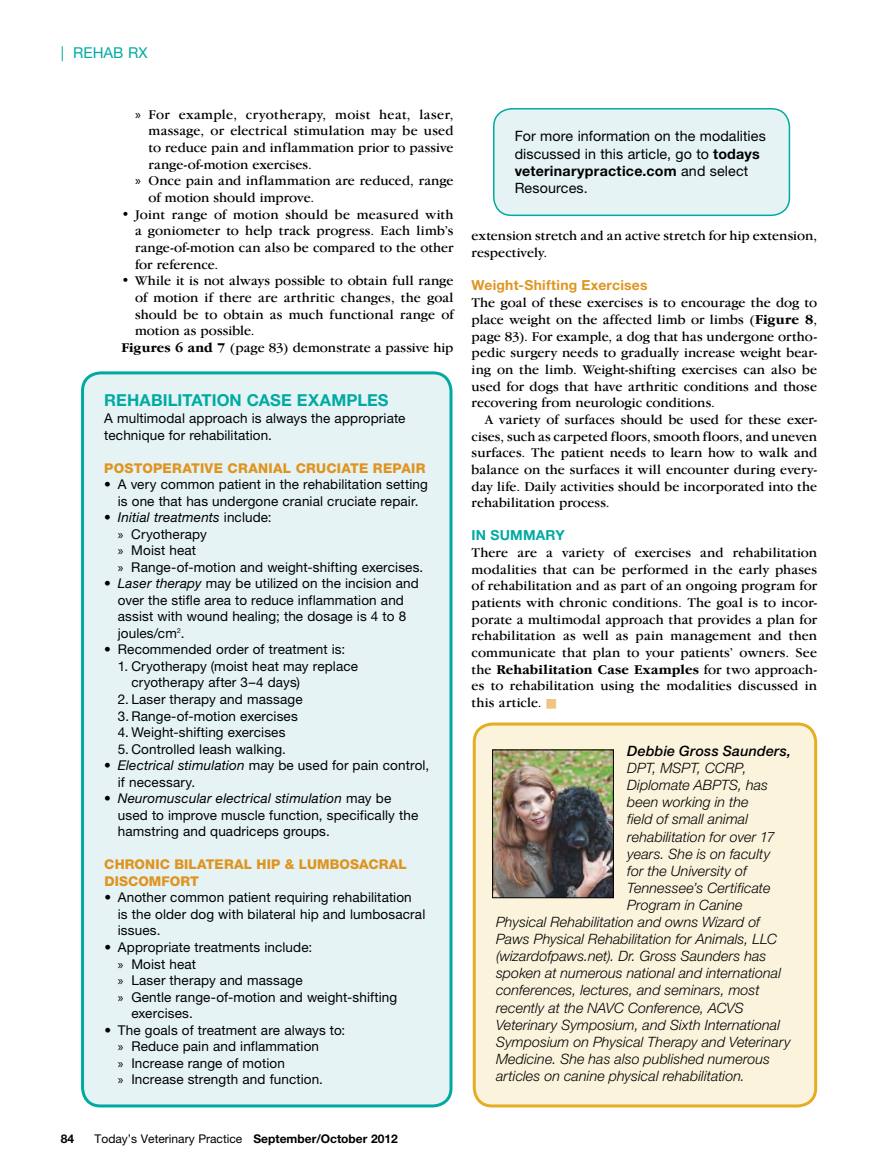
<style>
.page{position:relative;width:878px;height:1175px;background:#fff}
.page>*{position:absolute;margin:0;border:0;box-sizing:border-box;transform-origin:0 0}
.t1{font:700 16.5px "Helvetica Neue LT Std";letter-spacing:.005em;color:#00aaa2}
.t2{font:15px "Helvetica Neue LT Std";color:#00aaa2}
.t3{font:italic 300 14.25px "Helvetica Neue LT Std";letter-spacing:.005em;color:#000}
.t4{font:14.25px/17.1px "Helvetica Neue LT Std";letter-spacing:.005em;color:#000}
.t5{font:italic 500 14.25px "Helvetica Neue LT Std";letter-spacing:.015em;color:#000}
.t6{font:13.8px/16.6px "Garamond IT Cby BT";letter-spacing:.005em;color:#000}
.t7{font:13.8px "Garamond IT Cby BT";letter-spacing:.025em;color:#000}
.t8{font:700 13.8px "Helvetica Neue LT Std";letter-spacing:.015em;color:#df941f}
.t9{font:13.5px/16.5px "Helvetica Neue LT Std";letter-spacing:.01em;color:#000}
.t10{font:800 13.5px/16.5px "Helvetica Neue LT Std";letter-spacing:.01em;color:#df941f}
.t11{font:12px "Helvetica Neue LT Std";color:#000}
.t12{font:700 12px "Helvetica Neue LT Std";color:#000}
.s1{font-family:"Myriad Pro"}
.s2{font-weight:700}
.s3{font-style:italic}
.s4{font-weight:700;font-size:14.25px}
.s5{font-family:"Helvetica Neue LT Std";font-weight:700;color:#00aaa2}
.s6{color:#efc585}
</style>
<div class="page">
<div style="left:474px;top:724px;width:341px;height:382px;background:#fcf3dd;border-radius:18px"></div>
<div style="left:472px;top:722px;width:345px;height:385px;border:3px solid #e4ae24;border-radius:18px"></div>
<img style="left:494px;top:751px;width:117px;height:145px">
<div style="left:492px;top:749px;width:121px;height:149px;border:1px solid #000"></div>
<div style="left:82px;top:373px;width:369px;height:733px;background:#e5f3f4;border-radius:18px"></div>
<div style="left:81px;top:371px;width:371px;height:736px;border:3px solid #00aaa2;border-radius:18px"></div>
<div style="left:494px;top:109px;width:295px;height:106px;background:#e5f3f4;border-radius:18px"></div>
<div style="left:493px;top:108px;width:297px;height:108px;border:2px solid #00aaa2;border-radius:18px"></div>
<p class="t2" style="left:61px;top:47px;width:88px">| Rehab RX</p>
<p class="t7" style="left:135px;top:109px;width:320px"><span class="s1">»</span> For example, cryotherapy, moist heat, laser,</p>
<p class="t6" style="left:148px;top:124px;width:306px">massage, or electrical stimulation may be used</p>
<p class="t6" style="left:148px;top:140px;width:306px">to reduce pain and inflammation prior to passive</p>
<p class="t6" style="left:148px;top:157px;width:165px">range-of-motion exercises.</p>
<p class="t6" style="left:135px;top:174px;width:320px"><span class="s1">»</span> Once pain and inflammation are reduced, range</p>
<p class="t6" style="left:148px;top:190px;width:167px">of motion should improve.</p>
<p class="t6" style="left:135px;top:207px;width:320px;text-align:justify;text-indent:-14px">• Joint range of motion should be measured with a goniometer to help track progress. Each limb’s range-of-motion can also be compared to the other for reference.</p>
<p class="t6" style="left:121px;top:274px;width:333px">• While it is not always possible to obtain full range</p>
<p class="t6" style="left:135px;top:290px;width:320px">of motion if there are arthritic changes, the goal</p>
<p class="t6" style="left:135px;top:307px;width:320px">should be to obtain as much functional range of</p>
<p class="t6" style="left:135px;top:323px;width:121px">motion as possible.</p>
<p class="t6" style="left:121px;top:340px;width:333px"><span class="s2">Figures 6 and 7</span> (page 83) demonstrate a passive hip</p>
<p class="t1" style="left:104px;top:395px;width:286px">REHABILITATION CASE EXAMPLES</p>
<p class="t9" style="left:104px;top:411px;width:303px">a multimodal approach is always the appropriate technique for rehabilitation.</p>
<p class="t10" style="left:104px;top:459px;width:323px">POSTOPERATIVE CRANIAL CRUCIATE REPAIR</p>
<p class="t9" style="left:104px;top:477px;width:325px;text-align:center">• A very common patient in the rehabilitation setting is one that has undergone cranial cruciate repair.</p>
<p class="t9" style="left:118px;top:510px;width:307px;text-indent:-14px">• <span class="s3">Initial treatments</span> include:<br><span class="s1">»</span> Cryotherapy<br><span class="s1">»</span> Moist heat<br><span class="s1">»</span> Range-of-motion and weight-shifting exercises.</p>
<p class="t9" style="left:118px;top:576px;width:302px;text-indent:-14px">• <span class="s3">Laser therapy</span> may be utilized on the incision and over the stifle area to reduce inflammation and assist with wound healing; the dosage is 4 to 8 joules/cm<sup>2</sup>.</p>
<p class="t9" style="left:104px;top:642px;width:242px">• Recommended order of treatment is:</p>
<p class="t9" style="left:131px;top:659px;width:228px;text-indent:-14px">1. Cryotherapy (moist heat may replace cryotherapy after 3–4 days)</p>
<p class="t9" style="left:118px;top:692px;width:186px">2. Laser therapy and massage</p>
<p class="t9" style="left:118px;top:708px;width:181px">3. Range-of-motion exercises</p>
<p class="t9" style="left:118px;top:725px;width:169px">4. Weight-shifting exercises</p>
<p class="t9" style="left:118px;top:742px;width:169px">5. Controlled leash walking.</p>
<p class="t9" style="left:118px;top:758px;width:313px;text-indent:-14px">• <span class="s3">Electrical stimulation</span> may be used for pain control, if necessary.</p>
<p class="t9" style="left:118px;top:791px;width:302px;text-indent:-14px">• <span class="s3">Neuromuscular electrical stimulation</span> may be used to improve muscle function, specifically the hamstring and quadriceps groups.</p>
<p class="t10" style="left:104px;top:856px;width:304px">CHRONIC BILATERAL HIP &amp; LUMBOSACRAL<br>DISCOMFORT</p>
<p class="t9" style="left:118px;top:890px;width:309px;text-indent:-14px">• Another common patient requiring rehabilitation<br>is the older dog with bilateral hip and lumbosacral issues.</p>
<p class="t9" style="left:104px;top:940px;width:209px">• Appropriate treatments include:</p>
<p class="t9" style="left:118px;top:956px;width:80px"><span class="s1">»</span> Moist heat</p>
<p class="t9" style="left:118px;top:973px;width:186px"><span class="s1">»</span> Laser therapy and massage</p>
<p class="t9" style="left:118px;top:989px;width:281px"><span class="s1">»</span> Gentle range-of-motion and weight-shifting</p>
<p class="t9" style="left:131px;top:1006px;width:63px">exercises.</p>
<p class="t9" style="left:118px;top:1022px;width:229px;text-indent:-14px">• The goals of treatment are always to: <span class="s1">»</span> Reduce pain and inflammation<br><span class="s1">»</span> Increase range of motion<br><span class="s1">»</span> Increase strength and function.</p>
<p class="t4" style="left:514px;top:129px;width:252px">For more information on the modalities discussed in this article, go to <span class="s2">todays veterinarypractice.com</span> and select<br>Resources.</p>
<p class="t6" style="left:471px;top:229px;width:347px">extension stretch and an active stretch for hip extension, respectively.</p>
<p class="t8" style="left:471px;top:280px;width:177px">Weight-Shifting Exercises</p>
<p class="t6" style="left:471px;top:295px;width:347px">The goal of these exercises is to encourage the dog to</p>
<p class="t6" style="left:471px;top:312px;width:347px">place weight on the affected limb or limbs (<span class="s4">Figure 8</span>,</p>
<p class="t6" style="left:471px;top:329px;width:347px">page 83). For example, a dog that has undergone ortho-</p>
<p class="t6" style="left:471px;top:346px;width:347px">pedic surgery needs to gradually increase weight bear-</p>
<p class="t6" style="left:471px;top:362px;width:347px">ing on the limb. Weight-shifting exercises can also be</p>
<p class="t6" style="left:471px;top:379px;width:347px">used for dogs that have arthritic conditions and those</p>
<p class="t6" style="left:471px;top:395px;width:245px">recovering from neurologic conditions.</p>
<p class="t6" style="left:485px;top:412px;width:333px">A variety of surfaces should be used for these exer-</p>
<p class="t6" style="left:471px;top:429px;width:347px">cises, such as carpeted floors, smooth floors, and uneven</p>
<p class="t6" style="left:471px;top:445px;width:347px">surfaces. The patient needs to learn how to walk and</p>
<p class="t6" style="left:471px;top:462px;width:347px">balance on the surfaces it will encounter during every-</p>
<p class="t6" style="left:471px;top:479px;width:347px">day life. Daily activities should be incorporated into the</p>
<p class="t6" style="left:471px;top:495px;width:139px">rehabilitation process.</p>
<p class="t6" style="left:471px;top:529px;width:347px"><span class="s5">IN SUMMARY<br></span>There are a variety of exercises and rehabilitation modalities that can be performed in the early phases of rehabilitation and as part of an ongoing program for patients with chronic conditions. The goal is to incor&shy;porate a multimodal approach that provides a plan for rehabilitation as well as pain management and then communicate that plan to your patients’ owners. See the <span class="s2">Rehabilitation Case Examples</span> for two approach&shy;es to rehabilitation using the modalities discussed in this article. <span class="s6">■</span></p>
<p class="t5" style="left:627px;top:742px;width:165px">Debbie Gross Saunders,</p>
<p class="t3" style="left:627px;top:763px;width:121px">DPT, MSPT, CCRP,</p>
<p class="t3" style="left:627px;top:780px;width:142px">Diplomate ABPTS, has</p>
<p class="t3" style="left:627px;top:797px;width:123px">been working in the</p>
<p class="t3" style="left:627px;top:814px;width:122px">field of small animal</p>
<p class="t3" style="left:627px;top:831px;width:149px">rehabilitation for over 17</p>
<p class="t3" style="left:627px;top:848px;width:144px">years. She is on faculty</p>
<p class="t3" style="left:627px;top:865px;width:121px">for the University of</p>
<p class="t3" style="left:627px;top:882px;width:145px">TennesseeÕs Certificate</p>
<p class="t3" style="left:627px;top:899px;width:117px">Program in Canine</p>
<p class="t3" style="left:496px;top:916px;width:265px">Physical Rehabilitation and owns Wizard of</p>
<p class="t3" style="left:496px;top:934px;width:282px">Paws Physical Rehabilitation for Animals, LLC</p>
<p class="t3" style="left:496px;top:951px;width:272px">(wizardofpaws.net). Dr. Gross Saunders has</p>
<p class="t3" style="left:496px;top:968px;width:286px">spoken at numerous national and international</p>
<p class="t3" style="left:496px;top:985px;width:265px">conferences, lectures, and seminars, most</p>
<p class="t3" style="left:496px;top:1002px;width:249px">recently at the NAVC Conference, ACVS</p>
<p class="t3" style="left:496px;top:1019px;width:285px">Veterinary Symposium, and Sixth International</p>
<p class="t3" style="left:496px;top:1036px;width:296px">Symposium on Physical Therapy and Veterinary</p>
<p class="t3" style="left:496px;top:1053px;width:275px">Medicine. She has also published numerous</p>
<p class="t3" style="left:496px;top:1070px;width:250px">articles on canine physical rehabilitation.</p>
<p class="t12" style="left:61px;top:1134px;width:15px">84</p>
<p class="t11" style="left:94px;top:1134px;width:305px">Today’s Veterinary Practice <span class="s2">September/October 2012</span></p>
</div>
